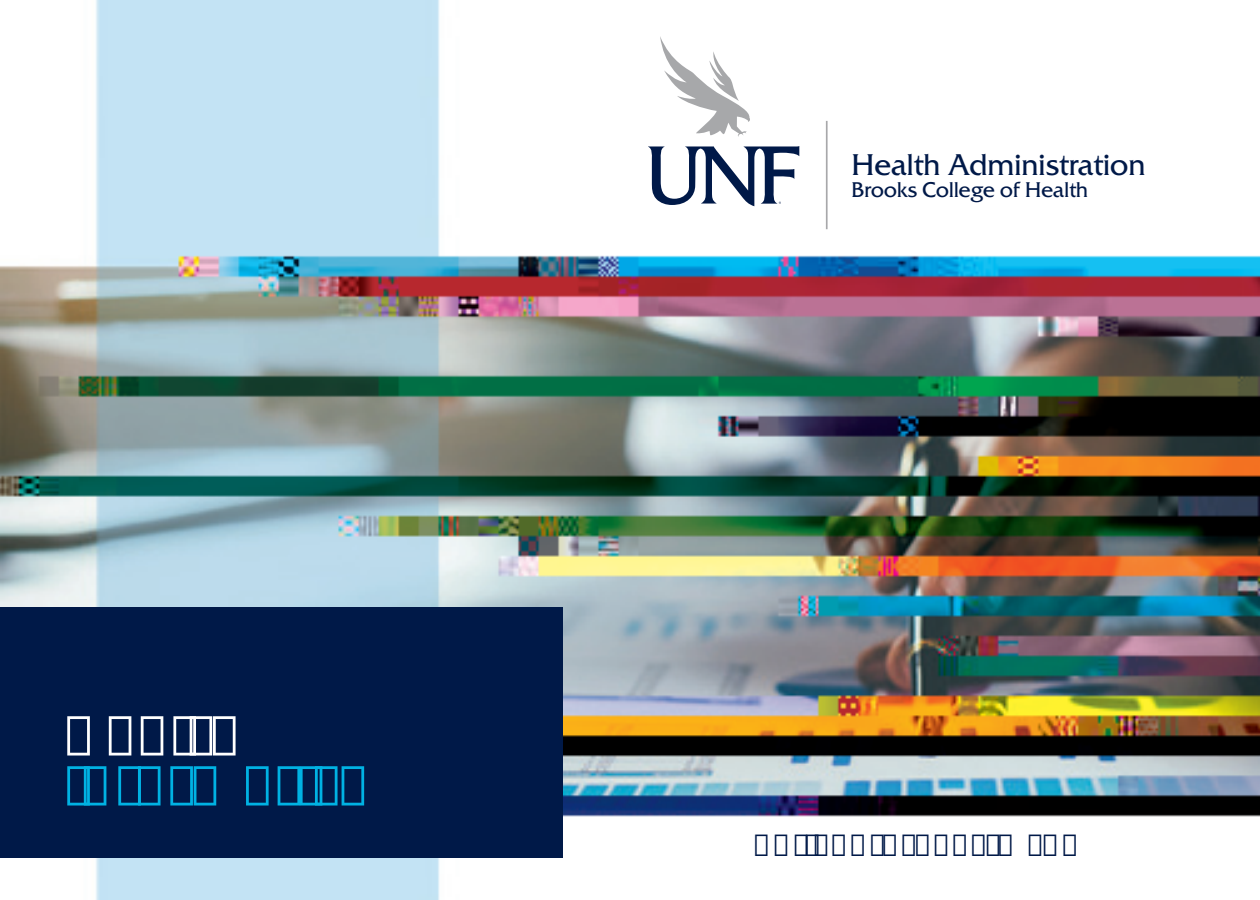
<style>
.page{position:relative;width:1260px;height:900px;background:#fff}
.page>*{position:absolute;margin:0;border:0;box-sizing:border-box;transform-origin:0 0}
.t1{font:700 55px "Open Sans";letter-spacing:-.03em;color:#00b2e3}
.t2{font:700 55px "Open Sans";letter-spacing:-.01em;color:#fff}
.t3{font:30px "Friz Quadrata TT";letter-spacing:-.02em;color:#001948}
.t4{font:700 30px "Open Sans";color:#001948}
.t5{font:21.25px "Friz Quadrata TT";letter-spacing:-.02em;color:#001948}
</style>
<div class="page">
<img style="left:0;top:0;width:1260px;height:900px">
<div style="left:0;top:608px;width:562px;height:250px;background:#001948"></div>
<div style="left:647px;top:36px;width:501px;height:193px;background:#fff"></div>
<hr style="left:826px;top:121px;width:2px;height:108px;background:#a8a8aa">
<svg style="left:660px;top:36px;width:90px;height:101px"></svg>
<svg style="left:648px;top:146px;width:151px;height:60px"></svg>
<h1 class="t2" style="left:62px;top:697px;width:183px">HEALTH</h1>
<h1 class="t1" style="left:62px;top:747px;width:303px">INFORMATICS</h1>
<h2 class="t3" style="left:851px;top:146px;width:296px">Health Administration</h2>
<p class="t5" style="left:851px;top:176px;width:239px">Brooks College of Health</p>
<h2 class="t4" style="left:753px;top:824px;width:319px">UNF.EDU/BROOKS/MSHI</h2>
</div>
